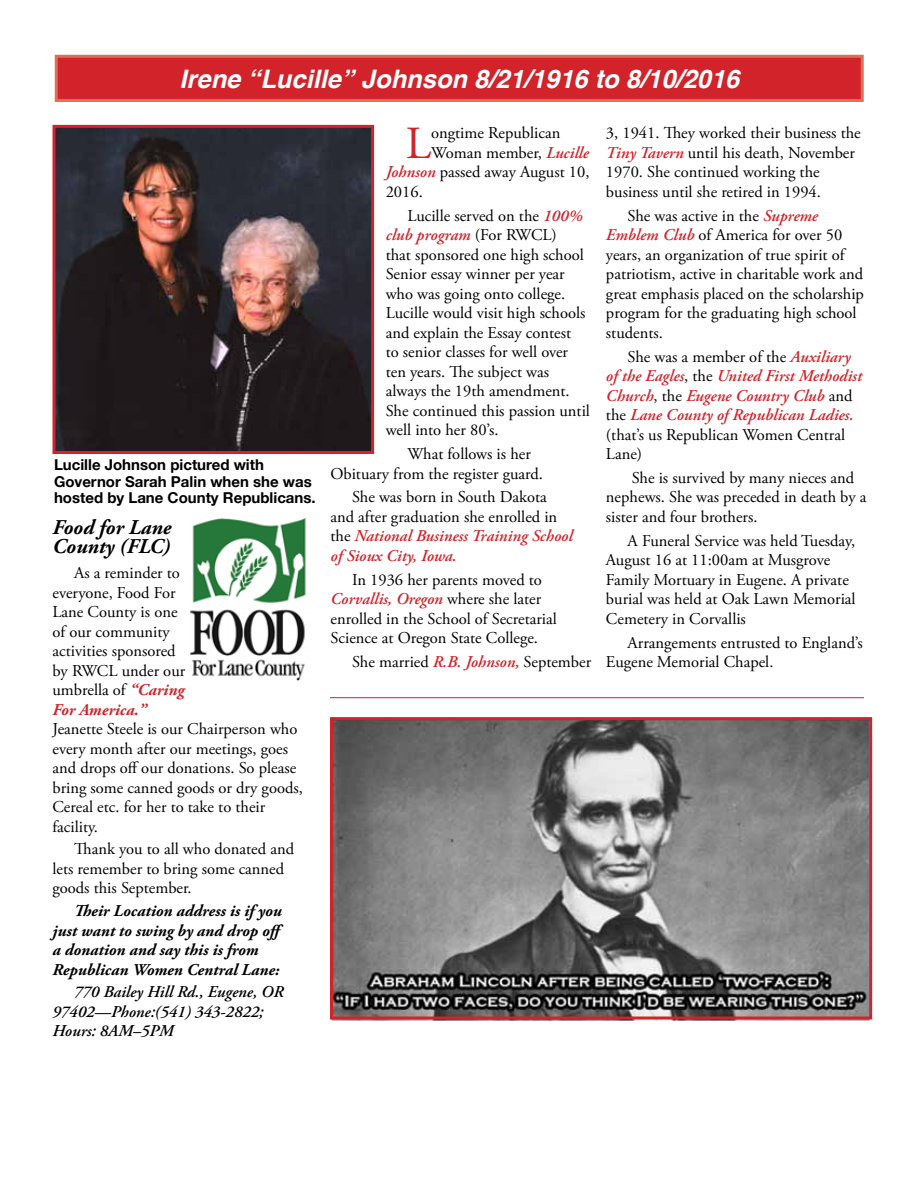
<style>
.page{position:relative;width:918px;height:1188px;background:#fff}
.page>*{position:absolute;margin:0;border:0;box-sizing:border-box;transform-origin:0 0}
.t1{font:45.9px "Adobe Garamond Pro";color:#d2232a}
.t2{font:italic 700 25.5px "Helvetica";color:#fff}
.t3{font:italic 700 21px/19.5px "Adobe Garamond Pro";color:#000}
.t4{font:16.5px/19.5px "Adobe Garamond Pro";color:#000}
.t5{font:italic 600 16.5px/19.5px "Adobe Garamond Pro";color:#d2232a}
.t6{font:italic 700 16.5px/19.5px "Adobe Garamond Pro";color:#000}
.t7{font:italic 600 16.5px/19.5px "Adobe Garamond Pro";color:#000}
.t8{font:700 15px/16.5px "Helvetica Neue";color:#000}
.s1{font-weight:600;font-style:italic;color:#d2232a}
.s2{font-weight:400;font-style:normal;color:#000}
.s3{font-weight:700;font-style:italic;color:#d2232a}
</style>
<div class="page">
<div style="left:55px;top:55px;width:809px;height:47px;background:#d2232a;border:3px solid #dd6f56"></div>
<img style="left:56px;top:129px;width:314px;height:321px">
<div style="left:52px;top:125px;width:322px;height:329px;border:3px solid #d2232a"></div>
<hr style="left:330px;top:697px;width:534px;height:1px;background:#d2232a">
<img style="left:331px;top:721px;width:539px;height:301px">
<div style="left:330px;top:717px;width:542px;height:303px;border:3px solid #d2232a"></div>
<img style="left:190px;top:518px;width:116px;height:162px">
<p class="t2" style="left:180px;top:58px;width:561px">Irene “Lucille” Johnson 8/21/1916 to 8/10/2016</p>
<p class="t1" style="left:406px;top:116px;width:27px">L</p>
<p class="t4" style="left:431px;top:124px;width:131px">ongtime Republican</p>
<p class="t4" style="left:606px;top:124px;width:256px">3, 1941. They worked their business the <span class="s1">Tiny Tavern</span> until his death, November 1970. She continued working the business until she retired in 1994.</p>
<p class="t4" style="left:606px;top:206px;width:260px;text-indent:22px">She was active in the <span class="s1">Supreme Emblem Club</span> of America for over 50 years, an organization of true spirit of patriotism, active in charitable work and great emphasis placed on the scholarship program for the graduating high school students.</p>
<p class="t5" style="left:606px;top:347px;width:258px;text-indent:22px"><span class="s2">She was a member of the</span> Auxiliary of the Eagles<span class="s2">, the</span> United First Methodist<br>Church<span class="s2">, the</span> Eugene Country Club <span class="s2">and the</span> Lane County of Republican Ladies. <span class="s2">(that’s us Republican Women Central<br>Lane)</span></p>
<p class="t4" style="left:606px;top:469px;width:262px;text-indent:26px">She is survived by many nieces and nephews. She was preceded in death by a sister and four brothers.</p>
<p class="t4" style="left:606px;top:531px;width:251px;text-indent:22px">A Funeral Service was held Tuesday,<br>August 16 at 11:00am at Musgrove<br>Family Mortuary in Eugene. A private burial was held at Oak Lawn Memorial<br>Cemetery in Corvallis</p>
<p class="t4" style="left:606px;top:633px;width:258px;text-indent:22px">Arrangements entrusted to England’s<br>Eugene Memorial Chapel.</p>
<p class="t4" style="left:431px;top:143px;width:159px">Woman member, <span class="s1">Lucille</span></p>
<p class="t4" style="left:386px;top:163px;width:205px"><span class="s1">Johnson</span> passed away August 10,</p>
<p class="t4" style="left:386px;top:182px;width:39px">2016.</p>
<p class="t4" style="left:386px;top:206px;width:206px;text-indent:22px">Lucille served on the <span class="s1">100% club program</span> (For RWCL)<br>that sponsored one high school<br>Senior essay winner per year who was going onto college.<br>Lucille would visit high schools and explain the Essay contest<br>to senior classes for well over ten years. The subject was always the 19th amendment.<br>She continued this passion until well into her 80’s.</p>
<p class="t4" style="left:330px;top:445px;width:214px;text-indent:77px">What follows is her<br>Obituary from the register guard.</p>
<p class="t4" style="left:330px;top:488px;width:244px;text-indent:22px">She was born in South Dakota and after graduation she enrolled in the <span class="s1">National Business Training School of Sioux City, Iowa.</span></p>
<p class="t4" style="left:330px;top:570px;width:228px;text-indent:22px">In 1936 her parents moved to <span class="s1">Corvallis, Oregon</span> where she later enrolled in the School of Secretarial Science at Oregon State College.</p>
<p class="t4" style="left:352px;top:653px;width:241px">She married <span class="s1">R.B. Johnson,</span> September</p>
<p class="t8" style="left:54px;top:457px;width:263px">Lucille Johnson pictured with<br>Governor Sarah Palin when she was hosted by Lane County Republicans.</p>
<p class="t3" style="left:52px;top:518px;width:120px">Food for Lane<br>County (FLC)</p>
<p class="t4" style="left:53px;top:564px;width:252px;text-indent:22px">As a reminder to<br>everyone, Food For<br>Lane County is one<br>of our community<br>activities sponsored<br>by RWCL under our<br>umbrella of <span class="s3">“Caring<br>For America.”<br></span>Jeanette Steele is our Chairperson who every month after our meetings, goes and drops off our donations. So please bring some canned goods or dry goods,<br>Cereal etc. for her to take to their facility.</p>
<p class="t4" style="left:53px;top:840px;width:243px;text-indent:22px">Thank you to all who donated and lets remember to bring some canned goods this September.</p>
<p class="t6" style="left:53px;top:901px;width:235px;text-indent:22px">Their Location address is if you just want to swing by and drop off a donation and say this is from<br>Republican Women Central Lane:</p>
<p class="t7" style="left:53px;top:983px;width:233px;text-indent:22px">770 Bailey Hill Rd., Eugene, OR<br>97402—Phone:(541) 343-2822;<br>Hours: 8AM–5PM</p>
</div>
